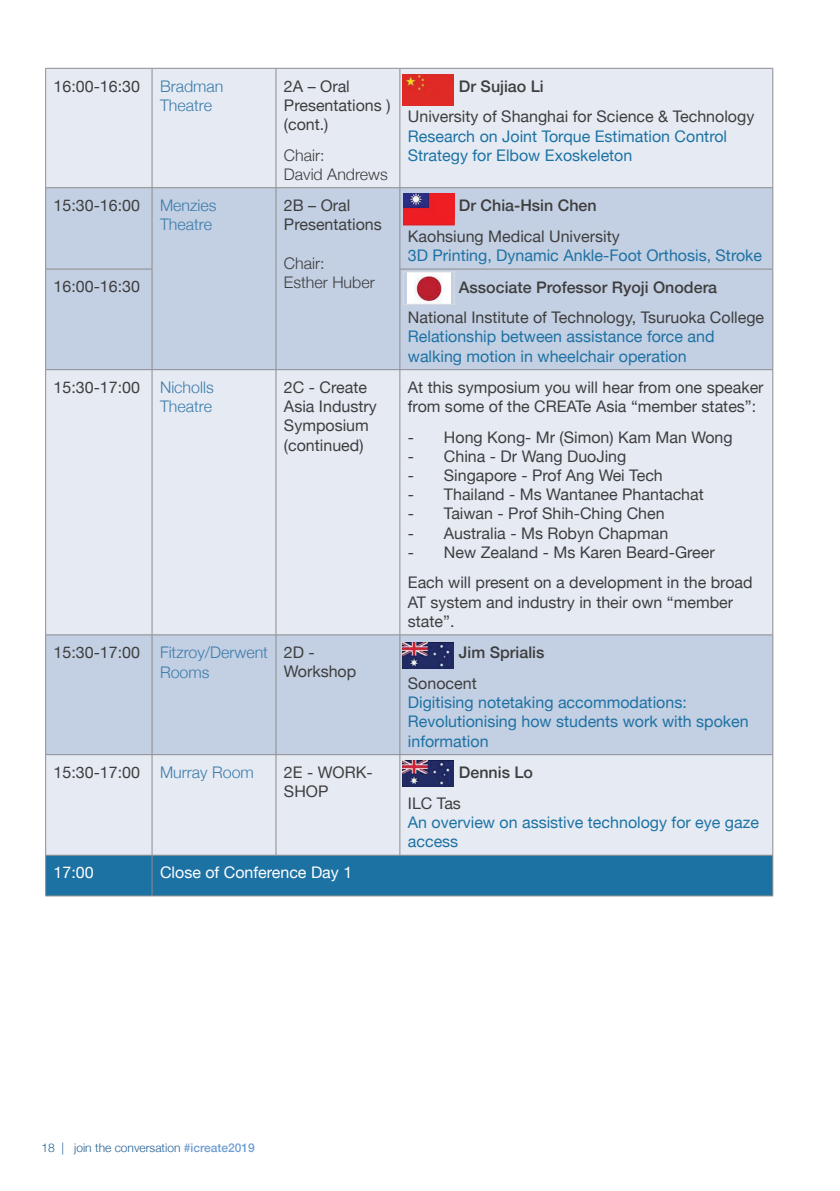
<style>
.page{position:relative;width:840px;height:1191px;background:#fff}
.page>*{position:absolute;margin:0;border:0;box-sizing:border-box;transform-origin:0 0}
.t1{font:16px/19.2px "Helvetica Neue";color:#3e3e3f}
.t2{font:16px/19.2px "Helvetica Neue";color:#1d72a4}
.t3{font:500 16px "Helvetica Neue";color:#3e3e3f}
.t4{font:300 16px/19.2px "Helvetica Neue";color:#3d7cab}
.t5{font:300 16px/19.2px "Helvetica Neue";color:#3e3e3f}
.t6{font:16px "Helvetica Neue";color:#fff}
.t7{font:300 12px "Helvetica Neue";color:#225f93}
.s1{font-weight:500;color:#6e9dd3}
</style>
<div class="page">
<div style="left:46px;top:69px;width:726px;height:786px;background:#e6ebf3"></div>
<svg style="left:46px;top:188px;width:726px;height:566px;background:#d3dbe9"></svg>
<div style="left:46px;top:856px;width:726px;height:39px;background:#1d72a4"></div>
<hr style="left:45px;top:68px;width:107px;height:1px;background:#8c8c8d">
<hr style="left:45px;top:69px;width:1px;height:118px;background:#8c8c8d">
<hr style="left:152px;top:68px;width:124px;height:1px;background:#8c8c8d">
<hr style="left:152px;top:69px;width:1px;height:118px;background:#8c8c8d">
<hr style="left:276px;top:68px;width:123px;height:1px;background:#8c8c8d">
<hr style="left:275px;top:69px;width:1px;height:118px;background:#8c8c8d">
<hr style="left:399px;top:68px;width:373px;height:1px;background:#8c8c8d">
<hr style="left:399px;top:69px;width:1px;height:118px;background:#8c8c8d">
<hr style="left:772px;top:69px;width:1px;height:118px;background:#8c8c8d">
<hr style="left:45px;top:187px;width:107px;height:1px;background:#8c8c8d">
<hr style="left:45px;top:188px;width:1px;height:81px;background:#8c8c8d">
<hr style="left:152px;top:187px;width:124px;height:1px;background:#8c8c8d">
<hr style="left:152px;top:188px;width:1px;height:81px;background:#8c8c8d">
<hr style="left:276px;top:187px;width:123px;height:1px;background:#8c8c8d">
<hr style="left:275px;top:188px;width:1px;height:81px;background:#8c8c8d">
<hr style="left:399px;top:187px;width:373px;height:1px;background:#8c8c8d">
<hr style="left:399px;top:188px;width:1px;height:81px;background:#8c8c8d">
<hr style="left:772px;top:188px;width:1px;height:81px;background:#8c8c8d">
<hr style="left:45px;top:269px;width:107px;height:1px;background:#8c8c8d">
<hr style="left:45px;top:269px;width:1px;height:100px;background:#8c8c8d">
<hr style="left:152px;top:269px;width:1px;height:100px;background:#8c8c8d">
<hr style="left:275px;top:269px;width:1px;height:100px;background:#8c8c8d">
<hr style="left:399px;top:269px;width:373px;height:1px;background:#8c8c8d">
<hr style="left:399px;top:269px;width:1px;height:100px;background:#8c8c8d">
<hr style="left:772px;top:269px;width:1px;height:100px;background:#8c8c8d">
<hr style="left:45px;top:369px;width:107px;height:1px;background:#8c8c8d">
<hr style="left:45px;top:370px;width:1px;height:264px;background:#8c8c8d">
<hr style="left:152px;top:369px;width:124px;height:1px;background:#8c8c8d">
<hr style="left:152px;top:370px;width:1px;height:264px;background:#8c8c8d">
<hr style="left:276px;top:369px;width:123px;height:1px;background:#8c8c8d">
<hr style="left:275px;top:370px;width:1px;height:264px;background:#8c8c8d">
<hr style="left:399px;top:369px;width:373px;height:1px;background:#8c8c8d">
<hr style="left:399px;top:370px;width:1px;height:264px;background:#8c8c8d">
<hr style="left:772px;top:370px;width:1px;height:264px;background:#8c8c8d">
<hr style="left:45px;top:634px;width:107px;height:1px;background:#8c8c8d">
<hr style="left:45px;top:635px;width:1px;height:119px;background:#8c8c8d">
<hr style="left:152px;top:634px;width:124px;height:1px;background:#8c8c8d">
<hr style="left:152px;top:635px;width:1px;height:119px;background:#8c8c8d">
<hr style="left:276px;top:634px;width:123px;height:1px;background:#8c8c8d">
<hr style="left:275px;top:635px;width:1px;height:119px;background:#8c8c8d">
<hr style="left:399px;top:634px;width:373px;height:1px;background:#8c8c8d">
<hr style="left:399px;top:635px;width:1px;height:119px;background:#8c8c8d">
<hr style="left:772px;top:635px;width:1px;height:119px;background:#8c8c8d">
<hr style="left:45px;top:754px;width:107px;height:1px;background:#8c8c8d">
<hr style="left:45px;top:755px;width:1px;height:100px;background:#8c8c8d">
<hr style="left:152px;top:754px;width:124px;height:1px;background:#8c8c8d">
<hr style="left:152px;top:755px;width:1px;height:100px;background:#8c8c8d">
<hr style="left:276px;top:754px;width:123px;height:1px;background:#8c8c8d">
<hr style="left:275px;top:755px;width:1px;height:100px;background:#8c8c8d">
<hr style="left:399px;top:754px;width:373px;height:1px;background:#8c8c8d">
<hr style="left:399px;top:755px;width:1px;height:100px;background:#8c8c8d">
<hr style="left:772px;top:755px;width:1px;height:100px;background:#8c8c8d">
<hr style="left:45px;top:855px;width:107px;height:1px;background:#8c8c8d">
<hr style="left:45px;top:855px;width:1px;height:40px;background:#8c8c8d">
<hr style="left:152px;top:855px;width:124px;height:1px;background:#8c8c8d">
<hr style="left:152px;top:855px;width:1px;height:40px;background:#8c8c8d">
<hr style="left:276px;top:855px;width:123px;height:1px;background:#8c8c8d">
<hr style="left:399px;top:855px;width:373px;height:1px;background:#8c8c8d">
<hr style="left:772px;top:855px;width:1px;height:40px;background:#8c8c8d">
<hr style="left:45px;top:895px;width:107px;height:1px;background:#8c8c8d">
<hr style="left:152px;top:895px;width:124px;height:1px;background:#8c8c8d">
<hr style="left:276px;top:895px;width:123px;height:1px;background:#8c8c8d">
<hr style="left:399px;top:895px;width:373px;height:1px;background:#8c8c8d">
<img style="left:407px;top:274px;width:43px;height:28px">
<div style="left:403px;top:272px;width:51px;height:32px;border:1px solid #dcdddf"></div>
<img style="left:403px;top:74px;width:50px;height:31px">
<img style="left:403px;top:642px;width:50px;height:27px">
<img style="left:403px;top:760px;width:50px;height:26px">
<img style="left:403px;top:193px;width:51px;height:32px">
<p class="t1" style="left:54px;top:77px;width:88px">16:00-16:30</p>
<p class="t4" style="left:160px;top:75px;width:65px">Bradman<br>Theatre</p>
<p class="t1" style="left:284px;top:77px;width:108px">2A – Oral<br>Presentations ) (cont.)</p>
<p class="t5" style="left:284px;top:144px;width:105px">Chair:<br>David Andrews</p>
<p class="t3" style="left:458px;top:73px;width:86px">Dr Sujiao Li</p>
<p class="t1" style="left:407px;top:108px;width:348px">University of Shanghai for Science &amp; Technology</p>
<p class="t2" style="left:407px;top:127px;width:320px">Research on Joint Torque Estimation Control<br>Strategy for Elbow Exoskeleton</p>
<p class="t1" style="left:54px;top:197px;width:88px">15:30-16:00</p>
<p class="t4" style="left:160px;top:195px;width:58px">Menzies<br>Theatre</p>
<p class="t1" style="left:284px;top:197px;width:99px">2B – Oral<br>Presentations</p>
<p class="t5" style="left:284px;top:252px;width:92px">Chair:<br>Esther Huber</p>
<p class="t3" style="left:458px;top:193px;width:139px">Dr Chia-Hsin Chen</p>
<p class="t1" style="left:407px;top:227px;width:213px">Kaohsiung Medical University</p>
<p class="t2" style="left:407px;top:247px;width:355px">3D Printing, Dynamic Ankle-Foot Orthosis, Stroke</p>
<p class="t1" style="left:54px;top:278px;width:88px">16:00-16:30</p>
<p class="t3" style="left:458px;top:274px;width:259px">Associate Professor Ryoji Onodera</p>
<p class="t1" style="left:407px;top:309px;width:357px">National Institute of Technology, Tsuruoka College</p>
<p class="t2" style="left:407px;top:328px;width:308px">Relationship between assistance force and walking motion in wheelchair operation</p>
<p class="t1" style="left:54px;top:378px;width:88px">15:30-17:00</p>
<p class="t4" style="left:160px;top:377px;width:55px">Nicholls<br>Theatre</p>
<p class="t1" style="left:284px;top:378px;width:94px">2C - Create<br>Asia Industry<br>Symposium</p>
<p class="t1" style="left:284px;top:436px;width:81px">(continued)</p>
<p class="t1" style="left:407px;top:378px;width:357px">At this symposium you will hear from one speaker from some of the CREATe Asia “member states”:</p>
<p class="t1" style="left:407px;top:428px;width:326px">- Hong Kong- Mr (Simon) Kam Man Wong</p>
<p class="t1" style="left:407px;top:447px;width:220px">- China - Dr Wang DuoJing</p>
<p class="t1" style="left:407px;top:467px;width:256px">- Singapore - Prof Ang Wei Tech</p>
<p class="t1" style="left:407px;top:486px;width:297px">- Thailand - Ms Wantanee Phantachat</p>
<p class="t1" style="left:407px;top:505px;width:258px">- Taiwan - Prof Shih-Ching Chen</p>
<p class="t1" style="left:407px;top:524px;width:262px">- Australia - Ms Robyn Chapman</p>
<p class="t1" style="left:407px;top:543px;width:308px">- New Zealand - Ms Karen Beard-Greer</p>
<p class="t1" style="left:407px;top:574px;width:346px">Each will present on a development in the broad<br>AT system and industry in their own “member state”.</p>
<p class="t1" style="left:54px;top:644px;width:88px">15:30-17:00</p>
<p class="t4" style="left:160px;top:642px;width:109px">Fitzroy/Derwent<br>Rooms</p>
<p class="t1" style="left:284px;top:644px;width:32px">2D -</p>
<p class="t1" style="left:284px;top:663px;width:74px">Workshop</p>
<p class="t3" style="left:458px;top:640px;width:87px">Jim Sprialis</p>
<p class="t1" style="left:407px;top:674px;width:70px">Sonocent</p>
<p class="t2" style="left:407px;top:694px;width:342px">Digitising notetaking accommodations:<br>Revolutionising how students work with spoken information</p>
<p class="t1" style="left:54px;top:763px;width:88px">15:30-17:00</p>
<p class="t4" style="left:160px;top:761px;width:95px">Murray Room</p>
<p class="t1" style="left:284px;top:763px;width:90px">2E - WORK-<br>SHOP</p>
<p class="t3" style="left:458px;top:759px;width:76px">Dennis Lo</p>
<p class="t1" style="left:407px;top:794px;width:55px">ILC Tas</p>
<p class="t2" style="left:407px;top:813px;width:352px">An overview on assistive technology for eye gaze access</p>
<p class="t6" style="left:54px;top:861px;width:42px">17:00</p>
<p class="t6" style="left:160px;top:861px;width:194px">Close of Conference Day 1</p>
<p class="t7" style="left:41px;top:1138px;width:215px">18 | join the conversation <span class="s1">#icreate2019</span></p>
</div>
